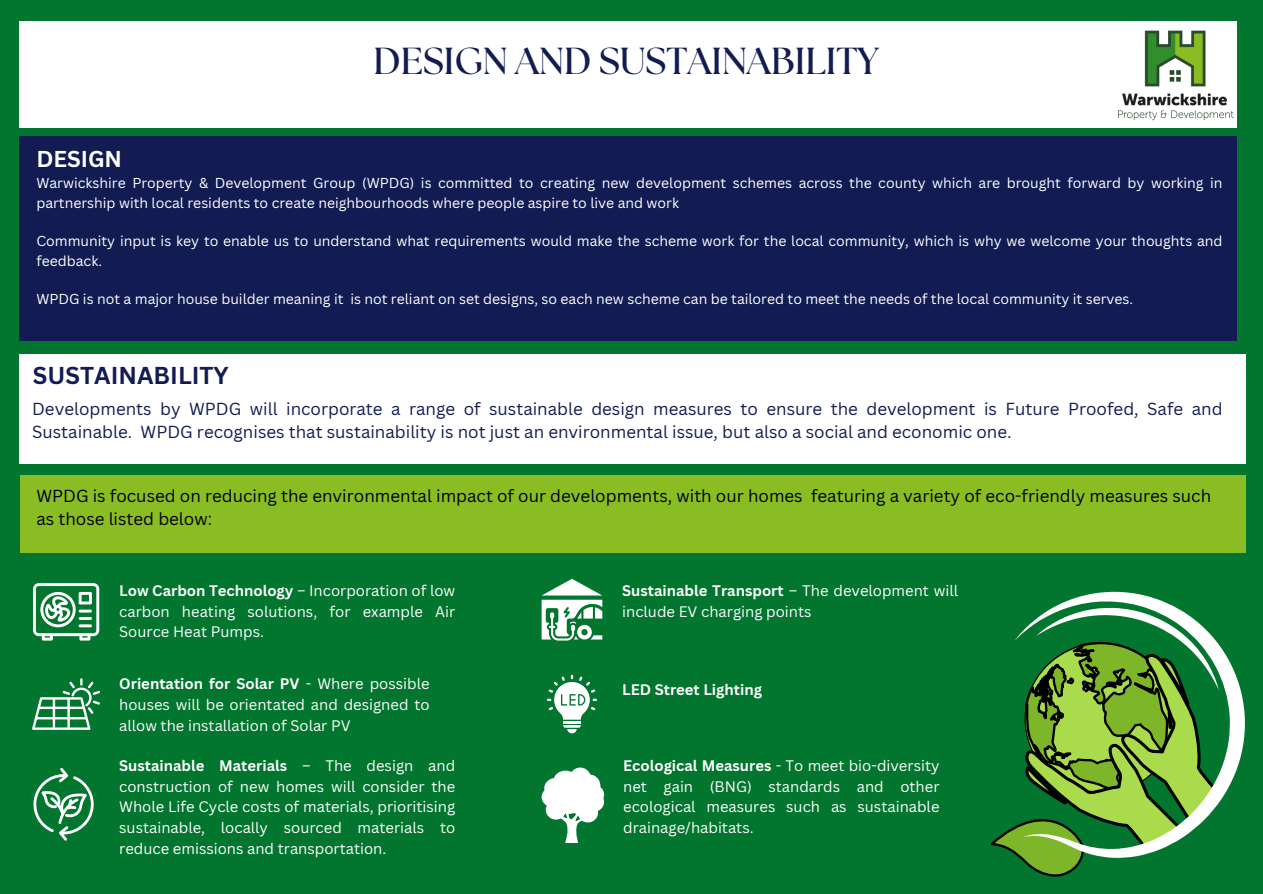
<style>
.page{position:relative;width:1263px;height:894px;background:#fff}
.page>*{position:absolute;margin:0;border:0;box-sizing:border-box;transform-origin:0 0}
.t1{font:700 37.5px "The Seasons";color:#121c52}
.t2{font:700 23.7px "Canva Sans";color:#121c52}
.t3{font:700 22.35px "Canva Sans";color:#fff}
.t4{font:16.95px/23.4px "Canva Sans";color:#121c52}
.t5{font:16.95px/23.4px "Canva Sans";color:#000}
.t6{font:14.85px/20.7px "Canva Sans";color:#fff;text-align:justify}
.t7{font:700 14.85px "Canva Sans";color:#fff}
.t8{font:13.95px/19.4px "Canva Sans";color:#fff}
.s1{font-weight:700}
.s2{font-weight:400}
</style>
<div class="page">
<div style="left:0;top:0;width:1263px;height:893px;background:#02752e"></div>
<div style="left:19px;top:22px;width:1218px;height:105px;background:#fff"></div>
<img style="left:1115px;top:23px;width:122px;height:103px">
<div style="left:19px;top:354px;width:1227px;height:109px;background:#fff"></div>
<div style="left:20px;top:475px;width:1225px;height:77px;background:#8abd24"></div>
<svg style="left:990px;top:591px;width:255px;height:286px"></svg>
<svg style="left:547px;top:674px;width:49px;height:59px"></svg>
<hr style="left:563px;top:720px;width:18px;height:3px;background:#fff">
<svg style="left:33px;top:583px;width:66px;height:57px"></svg>
<svg style="left:542px;top:578px;width:60px;height:62px"></svg>
<svg style="left:32px;top:678px;width:68px;height:51px"></svg>
<div style="left:19px;top:137px;width:1218px;height:204px;background:#121c52"></div>
<svg style="left:33px;top:767px;width:61px;height:73px"></svg>
<svg style="left:542px;top:767px;width:62px;height:75px"></svg>
<p class="t1" style="left:373px;top:44px;width:507px">DESIGN AND SUSTAINABILITY</p>
<p class="t3" style="left:36px;top:143px;width:87px">DESIGN</p>
<p class="t8" style="left:36px;top:173px;width:1188px">Warwickshire Property &amp; Development Group (WPDG) is committed to creating new development schemes across the county which are brought forward by working in partnership with local residents to create neighbourhoods where people aspire to live and work</p>
<h2 class="t8" style="left:36px;top:231px;width:1188px">Community input is key to enable us to understand what requirements would make the scheme work for the local community, which is why we welcome your thoughts and feedback.</h2>
<h3 class="t8" style="left:36px;top:289px;width:1098px">WPDG is not a major house builder meaning it is not reliant on set designs, so each new scheme can be tailored to meet the needs of the local community it serves.</h3>
<h3 class="t2" style="left:33px;top:358px;width:197px">SUSTAINABILITY</h3>
<p class="t4" style="left:32px;top:396px;width:1192px">Developments by WPDG will incorporate a range of sustainable design measures to ensure the development is Future Proofed, Safe and<br>Sustainable. WPDG recognises that sustainability is not just an environmental issue, but also a social and economic one.</p>
<p class="t5" style="left:36px;top:483px;width:1176px">WPDG is focused on reducing the environmental impact of our developments, with our homes featuring a variety of eco-friendly measures such as those listed below:</p>
<p class="t6" style="left:119px;top:579px;width:338px"><span class="s1">Low Carbon Technology</span> – Incorporation of low carbon heating solutions, for example Air Source Heat Pumps.</p>
<p class="t6" style="left:622px;top:579px;width:337px"><span class="s1">Sustainable Transport</span> – The development will include EV charging points</p>
<p class="t7" style="left:119px;top:673px;width:312px">Orientation for Solar PV <span class="s2">- Where possible</span></p>
<p class="t7" style="left:622px;top:678px;width:141px">LED Street Lighting</p>
<p class="t6" style="left:119px;top:693px;width:312px">houses will be orientated and designed to allow the installation of Solar PV</p>
<p class="t6" style="left:623px;top:754px;width:318px"><span class="s1">Ecological Measures</span> - To meet bio-diversity net gain (BNG) standards and other ecological measures such as sustainable drainage/habitats.</p>
<p class="t6" style="left:119px;top:754px;width:338px"><span class="s1">Sustainable Materials</span> – The design and construction of new homes will consider the Whole Life Cycle costs of materials, prioritising sustainable, locally sourced materials to reduce emissions and transportation.</p>
</div>
